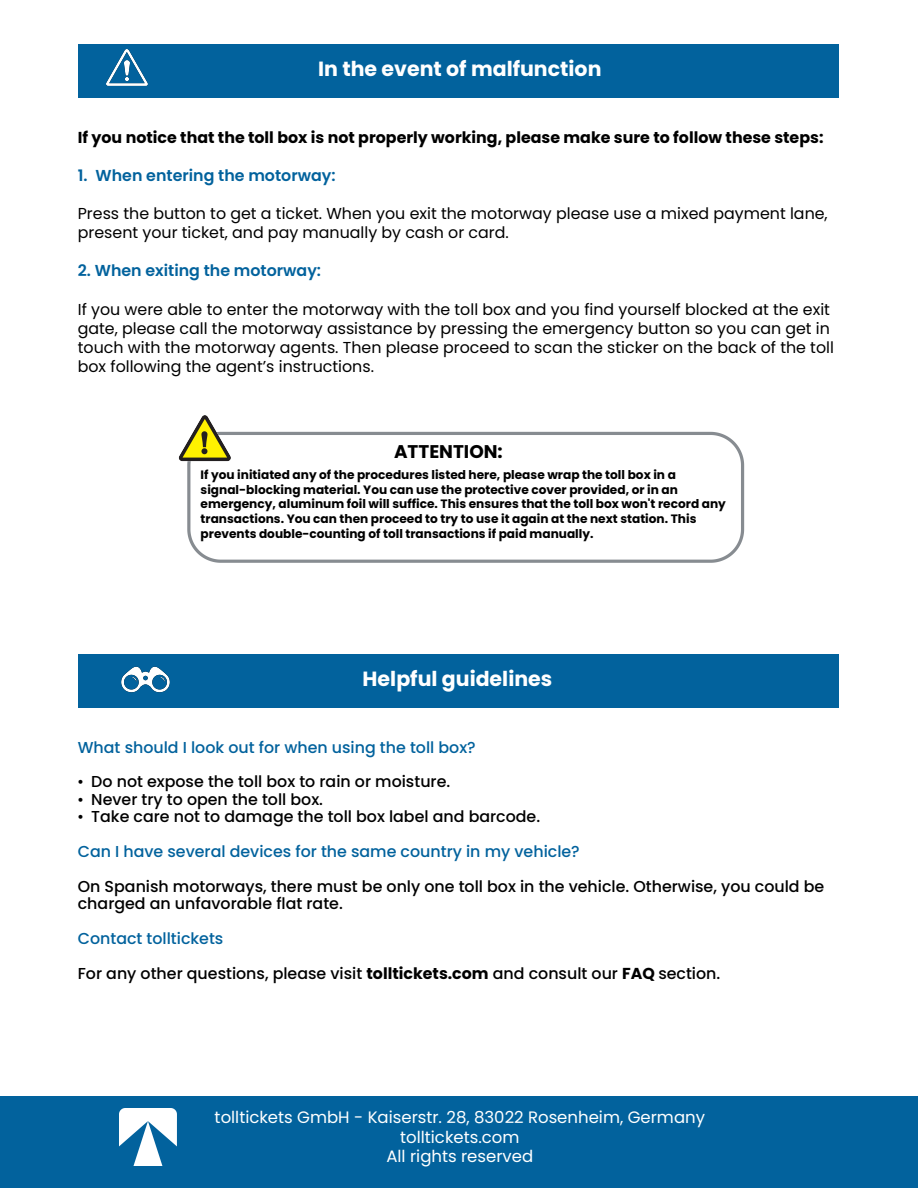
<style>
.page{position:relative;width:918px;height:1188px;background:#fff}
.page>*{position:absolute;margin:0;border:0;box-sizing:border-box;transform-origin:0 0}
.t1{font:700 20.55px "Poppins";color:#fff}
.t2{font:700 18.3px "Poppins";color:#000}
.t3{font:16.5px/19.8px "Poppins";color:#fff;text-align:center}
.t4{font:15.9px/19px "Poppins";color:#000}
.t5{font:500 15.9px/17.4px "Poppins";color:#000}
.t6{font:500 15.9px/34.8px "Poppins";color:#02629d}
.t7{font:700 15.9px "Poppins";color:#000}
.t8{font:600 15.9px "Poppins";color:#02629d}
.t9{font:700 12.15px/14.5px "Poppins";color:#000}
.s1{font-family:"Times New Roman";font-weight:400}
.s2{font-family:"Times New Roman";font-weight:400;color:#000}
.s3{color:#000}
.s4{color:#02629d}
.s5{font-weight:700}
</style>
<div class="page">
<div style="left:78px;top:44px;width:761px;height:54px;background:#02629d"></div>
<img style="left:107px;top:49px;width:41px;height:37px">
<div style="left:78px;top:654px;width:761px;height:54px;background:#02629d"></div>
<img style="left:121px;top:666px;width:49px;height:27px">
<div style="left:1px;top:1097px;width:917px;height:91px;background:#02629d"></div>
<img style="left:119px;top:1109px;width:58px;height:57px">
<svg style="left:187px;top:431px;width:558px;height:132px"></svg>
<img style="left:178px;top:415px;width:61px;height:60px">
<p class="t1" style="left:318px;top:57px;width:285px">In the event of malfunction</p>
<p class="t7" style="left:78px;top:129px;width:747px">If you notice that the toll box is not properly working, please make sure to follow these steps:</p>
<p class="t8" style="left:78px;top:167px;width:259px">1. When entering the motorway:</p>
<p class="t4" style="left:78px;top:204px;width:751px">Press the button to get a ticket. When you exit the motorway please use a mixed payment lane, present your ticket, and pay manually by cash or card.</p>
<p class="t8" style="left:78px;top:262px;width:245px">2. When exiting the motorway:</p>
<p class="t4" style="left:78px;top:299px;width:758px">If you were able to enter the motorway with the toll box and you find yourself blocked at the exit gate, please call the motorway assistance by pressing the emergency button so you can get in touch with the motorway agents. Then please proceed to scan the sticker on the back of the toll box following the agent’s instructions.</p>
<p class="t2" style="left:394px;top:441px;width:110px">ATTENTION:</p>
<p class="t9" style="left:201px;top:468px;width:527px">If you initiated any of the procedures listed here, please wrap the toll box in a signal-blocking material. You can use the protective cover provided, or in an emergency, aluminum foil will suffice. This ensures that the toll box won't record any transactions. You can then proceed to try to use it again at the next station. This prevents double-counting of toll transactions if paid manually.</p>
<p class="t1" style="left:363px;top:667px;width:191px">Helpful guidelines</p>
<p class="t6" style="left:78px;top:730px;width:399px">What should I look out for when using the toll box?</p>
<p class="t5" style="left:78px;top:773px;width:374px"><span class="s1">•</span> Do not expose the toll box to rain or moisture.</p>
<p class="t5" style="left:78px;top:791px;width:247px"><span class="s1">•</span> Never try to open the toll box.</p>
<p class="t6" style="left:78px;top:799px;width:504px"><span class="s2">•</span> <span class="s3">Take care not to damage the toll box label and barcode.<br></span>Can I have several devices for the same country in my vehicle?</p>
<p class="t5" style="left:78px;top:878px;width:748px">On Spanish motorways, there must be only one toll box in the vehicle. Otherwise, you could be charged an unfavorable flat rate.</p>
<p class="t5" style="left:78px;top:921px;width:644px;line-height:34.8px"><span class="s4">Contact tolltickets<br></span>For any other questions, please visit <span class="s5">tolltickets.com</span> and consult our <span class="s5">FAQ</span> section.</p>
<p class="t3" style="left:215px;top:1107px;width:492px">tolltickets GmbH - Kaiserstr. 28, 83022 Rosenheim, Germany tolltickets.com<br>All rights reserved</p>
</div>
